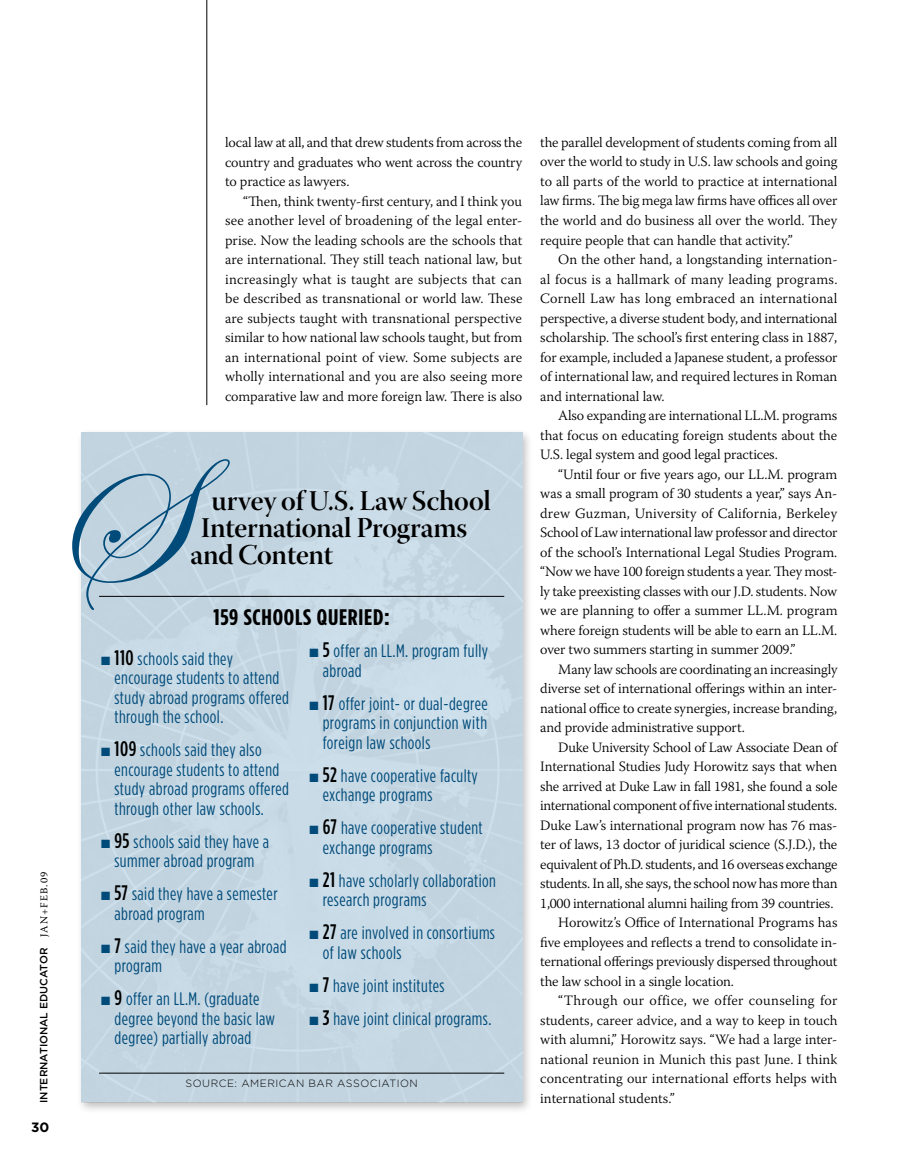
<style>
.page{position:relative;width:905px;height:1175px;background:#fff}
.page>*{position:absolute;margin:0;border:0;box-sizing:border-box;transform-origin:0 0}
.t1{font:28.5px "Warnock Pro Semibold Disp";letter-spacing:-.01em;color:#000}
.t2{font:700 22.5px "Gotham Condensed";letter-spacing:.03em;color:#000;scale:1.1 1}
.t3{font:18px/19.5px "Gotham Condensed";letter-spacing:.025em;color:#004b7a}
.t4{font:300 14.25px/19.5px "Warnock Pro";letter-spacing:-.01em;color:#000;text-align:justify}
.t5{font:300 14.25px "Warnock Pro";letter-spacing:.01em;color:#000}
.t6{font:300 14.25px "Warnock Pro";letter-spacing:.025em;color:#000}
.t7{font:700 13.5px "Gotham";color:#000}
.t8{font:500 10.5px "Gotham";color:#000}
.t9{font:300 10.5px "Gotham";letter-spacing:.05em;color:#000}
.s1{font-family:"Warnock Pro";font-weight:400}
.s2{font-weight:500;font-size:21px;color:#000}
</style>
<div class="page">
<hr style="left:206px;top:0;width:1px;height:405px;background:#000">
<div style="left:76px;top:428px;width:457px;height:686px;background:#000;opacity:.25"></div>
<img style="left:81px;top:432px;width:441px;height:670px">
<svg style="left:72px;top:459px;width:158px;height:151px;background:#afc6d6"></svg>
<hr style="left:99px;top:596px;width:405px;height:1px;background:#000">
<hr style="left:99px;top:1072px;width:405px;height:1px;background:#000">
<p class="t8" style="left:38px;top:1102px;width:233px;rotate:-90deg">I nternational Educator <span class="s1">JAN+FEB.09</span></p>
<p class="t7" style="left:31px;top:1119px;width:20px">30</p>
<p class="t4" style="left:225px;top:132px;width:298px">local law at all, and that drew students from across the country and graduates who went across the country to practice as lawyers.</p>
<p class="t4" style="left:225px;top:191px;width:299px;text-indent:18px">“Then, think twenty-first century, and I think you see another level of broadening of the legal enter&shy;prise. Now the leading schools are the schools that are international. They still teach national law, but increasingly what is taught are subjects that can be described as transnational or world law. These are subjects taught with transnational perspective similar to how national law schools taught, but from an international point of view. Some subjects are wholly international and you are also seeing more comparative law and more foreign law. There is also</p>
<h1 class="t1" style="left:212px;top:483px;width:281px">urvey of U.S. Law School</h1>
<h1 class="t1" style="left:201px;top:510px;width:268px">International Programs</h1>
<h1 class="t1" style="left:190px;top:537px;width:144px">and Content</h1>
<h2 class="t2" style="left:213px;top:604px;width:162px">159 SCHOOLS QUERIED:</h2>
<p class="t3" style="left:114px;top:648px;width:176px;text-indent:-13px">■ <span class="s2">110</span> schools said they encourage students to attend study abroad programs offered through the school.</p>
<p class="t3" style="left:114px;top:739px;width:176px;text-indent:-13px">■ <span class="s2">109</span> schools said they also encourage students to attend study abroad programs offered through other law schools.</p>
<p class="t3" style="left:101px;top:831px;width:169px;text-align:center">■ <span class="s2">95</span> schools said they have a summer abroad program</p>
<p class="t3" style="left:114px;top:883px;width:165px;text-indent:-13px">■ <span class="s2">57</span> said they have a semester abroad program</p>
<p class="t3" style="left:114px;top:936px;width:173px;text-indent:-13px">■ <span class="s2">7</span> said they have a year abroad program</p>
<p class="t3" style="left:114px;top:988px;width:162px;text-indent:-13px">■ <span class="s2">9</span> offer an LL.M. (graduate degree beyond the basic law degree) partially abroad</p>
<p class="t3" style="left:323px;top:641px;width:167px;text-indent:-13px">■ <span class="s2">5</span> offer an LL.M. program fully abroad</p>
<p class="t3" style="left:323px;top:693px;width:166px;text-align:justify;text-indent:-13px">■ <span class="s2">17</span> offer joint- or dual-degree programs in conjunction with foreign law schools</p>
<p class="t3" style="left:323px;top:765px;width:157px;text-indent:-13px">■ <span class="s2">52</span> have cooperative faculty exchange programs</p>
<p class="t3" style="left:323px;top:818px;width:161px;text-indent:-13px">■ <span class="s2">67</span> have cooperative student exchange programs</p>
<p class="t3" style="left:323px;top:870px;width:175px;text-indent:-13px">■ <span class="s2">21</span> have scholarly collaboration research programs</p>
<p class="t3" style="left:323px;top:923px;width:174px;text-indent:-13px">■ <span class="s2">27</span> are involved in consortiums of law schools</p>
<p class="t3" style="left:309px;top:975px;width:136px">■ <span class="s2">7</span> have joint institutes</p>
<p class="t3" style="left:309px;top:1008px;width:183px">■ <span class="s2">3</span> have joint clinical programs.</p>
<p class="t9" style="left:185px;top:1077px;width:98px">SOU RCE: AMERICAN</p>
<p class="t9" style="left:308px;top:1077px;width:46px">BA R ASSOCIATION</p>
<p class="t4" style="left:540px;top:132px;width:298px">the parallel development of students coming from all over the world to study in U.S. law schools and going to all parts of the world to practice at international law firms. The big mega law firms have offices all over the world and do business all over the world. They require people that can handle that activity.”</p>
<p class="t4" style="left:540px;top:249px;width:299px;text-indent:18px">On the other hand, a longstanding internation&shy;al focus is a hallmark of many leading programs.<br>Cornell Law has long embraced an international perspective, a diverse student body, and international scholarship. The school’s first entering class in 1887, for example, included a Japanese student, a professor of international law, and required lectures in Roman and international law.</p>
<p class="t4" style="left:540px;top:405px;width:298px;text-indent:18px">Also expanding are international LL.M. programs that focus on educating foreign students about the U.S. legal system and good legal practices.</p>
<p class="t4" style="left:540px;top:464px;width:299px;text-indent:18px">“Until four or five years ago, our LL.M. program was a small program of 30 students a year,” says An&shy;drew Guzman, University of California, Berkeley School of Law international law professor and director of the school’s International Legal Studies Program. “Now we have 100 foreign students a year. They most&shy;ly take preexisting classes with our J.D. students. Now we are planning to offer a summer LL.M. program where foreign students will be able to earn an LL.M. over two summers starting in summer 2009.”</p>
<p class="t4" style="left:540px;top:659px;width:299px;text-indent:18px">Many law schools are coordinating an increasingly diverse set of international offerings within an inter&shy;national office to create synergies, increase branding, and provide administrative support.</p>
<p class="t4" style="left:558px;top:737px;width:281px">Duke University School of Law Associate Dean of</p>
<p class="t4" style="left:540px;top:756px;width:298px">International Studies Judy Horowitz says that when</p>
<p class="t4" style="left:540px;top:776px;width:298px">she arrived at Duke Law in fall 1981, she found a sole</p>
<p class="t4" style="left:540px;top:795px;width:298px">international component of five international students.</p>
<p class="t4" style="left:540px;top:815px;width:298px">Duke Law’s international program now has 76 mas-</p>
<p class="t4" style="left:540px;top:834px;width:298px">ter of laws, 13 doctor of juridical science (S.J.D.), the</p>
<p class="t4" style="left:540px;top:854px;width:299px">equivalent of Ph.D. students, and 16 overseas exchange</p>
<p class="t4" style="left:540px;top:873px;width:299px">students. In all, she says, the school now has more than</p>
<p class="t4" style="left:540px;top:893px;width:295px">1,000 international alumni hailing from 39 countries.</p>
<p class="t4" style="left:558px;top:912px;width:281px">Horowitz’s Office of International Programs has</p>
<p class="t4" style="left:540px;top:932px;width:298px">five employees and reflects a trend to consolidate in-</p>
<p class="t4" style="left:540px;top:951px;width:299px">ternational offerings previously dispersed throughout</p>
<p class="t4" style="left:540px;top:971px;width:195px">the law school in a single location.</p>
<p class="t6" style="left:558px;top:991px;width:281px">“Through our office, we offer counseling for</p>
<p class="t4" style="left:540px;top:1009px;width:299px">students, career advice, and a way to keep in touch</p>
<p class="t4" style="left:540px;top:1029px;width:298px">with alumni,” Horowitz says. “We had a large inter-</p>
<p class="t4" style="left:540px;top:1048px;width:298px">national reunion in Munich this past June. I think</p>
<p class="t5" style="left:540px;top:1069px;width:298px">concentrating our international efforts helps with</p>
<p class="t4" style="left:540px;top:1087px;width:136px">international students.”</p>
</div>
